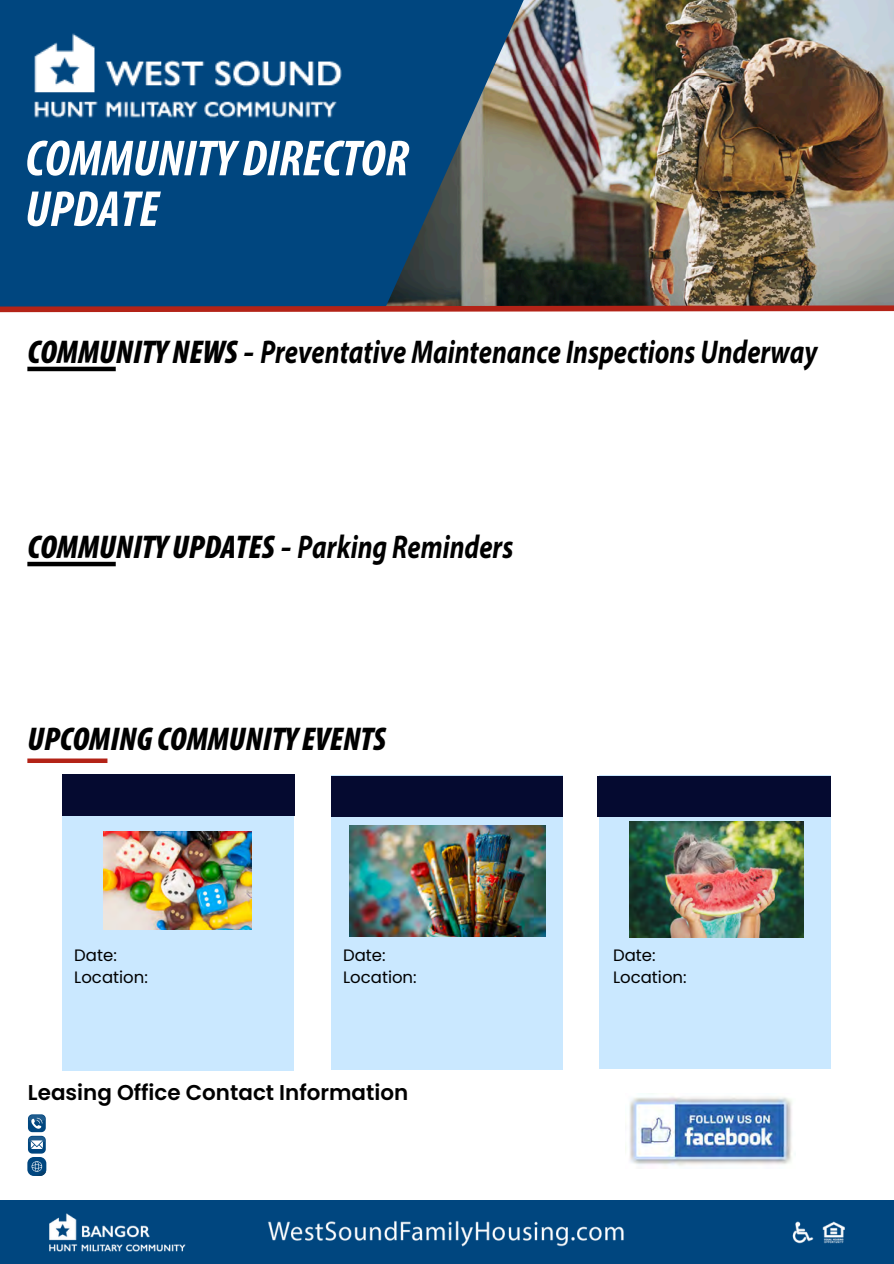
<style>
.page{position:relative;width:894px;height:1264px;background:#fff}
.page>*{position:absolute;margin:0;border:0;box-sizing:border-box;transform-origin:0 0}
.t1{font:italic 700 condensed 51px/50.7px "Myriad Pro";color:#fff}
.t2{font:italic 700 33px "Myriad Pro";color:#000}
.t3{font:italic 900 condensed 33px "Myriad Pro";color:#000}
.t4{font:600 21.45px "Poppins";color:#000}
.t5{font:16.5px "Poppins";color:#000}
.s1{font-weight:900;font-stretch:condensed}
</style>
<div class="page">
<img style="left:560px;top:0;width:333px;height:302px">
<svg style="left:0;top:0;width:560px;height:302px;background:#22547a"></svg>
<div style="left:62px;top:775px;width:232px;height:295px;background:#cae8ff"></div>
<div style="left:331px;top:775px;width:231px;height:294px;background:#cae8ff"></div>
<div style="left:599px;top:775px;width:231px;height:293px;background:#cae8ff"></div>
<img style="left:104px;top:831px;width:147px;height:98px">
<img style="left:349px;top:826px;width:197px;height:110px">
<img style="left:629px;top:821px;width:173px;height:116px">
<div style="left:62px;top:775px;width:233px;height:41px;background:#050a30"></div>
<div style="left:331px;top:776px;width:231px;height:40px;background:#050a30"></div>
<div style="left:597px;top:776px;width:233px;height:40px;background:#050a30"></div>
<svg style="left:28px;top:1114px;width:18px;height:39px"></svg>
<svg style="left:27px;top:1156px;width:19px;height:19px"></svg>
<svg style="left:32px;top:1161px;width:14px;height:14px"></svg>
<svg style="left:0;top:302px;width:893px;height:11px;background:#8d4e4f"></svg>
<div style="left:27px;top:758px;width:80px;height:5px;background:#b32317"></div>
<img style="left:625px;top:1097px;width:167px;height:69px">
<img style="left:0;top:0;width:370px;height:152px">
<img style="left:0;top:1201px;width:893px;height:62px">
<div style="left:27px;top:366px;width:89px;height:5px;background:#000"></div>
<div style="left:27px;top:561px;width:89px;height:5px;background:#000"></div>
<h4 class="t1" style="left:25px;top:137px;width:385px">COMMUNITY DIRECTOR<br>UPDATE</h4>
<h1 class="t2" style="left:27px;top:330px;width:791px"><span class="s1">COMMUNITY NEWS</span> - Preventative Maintenance Inspections Underway</h1>
<h2 class="t2" style="left:27px;top:525px;width:487px"><span class="s1">COMMUNITY UPDATES</span> - Parking Reminders</h2>
<h2 class="t3" style="left:27px;top:725px;width:360px">UPCOMING COMMUNITY EVENTS</h2>
<p class="t5" style="left:74px;top:943px;width:44px">Date:</p>
<p class="t5" style="left:74px;top:965px;width:75px">Location:</p>
<h4 class="t5" style="left:343px;top:943px;width:44px">Date:</h4>
<h3 class="t5" style="left:343px;top:965px;width:75px">Location:</h3>
<p class="t4" style="left:28px;top:1077px;width:382px">Leasing Office Contact Information</p>
<p class="t5" style="left:613px;top:943px;width:44px">Date:</p>
<p class="t5" style="left:613px;top:965px;width:75px">Location:</p>
</div>
